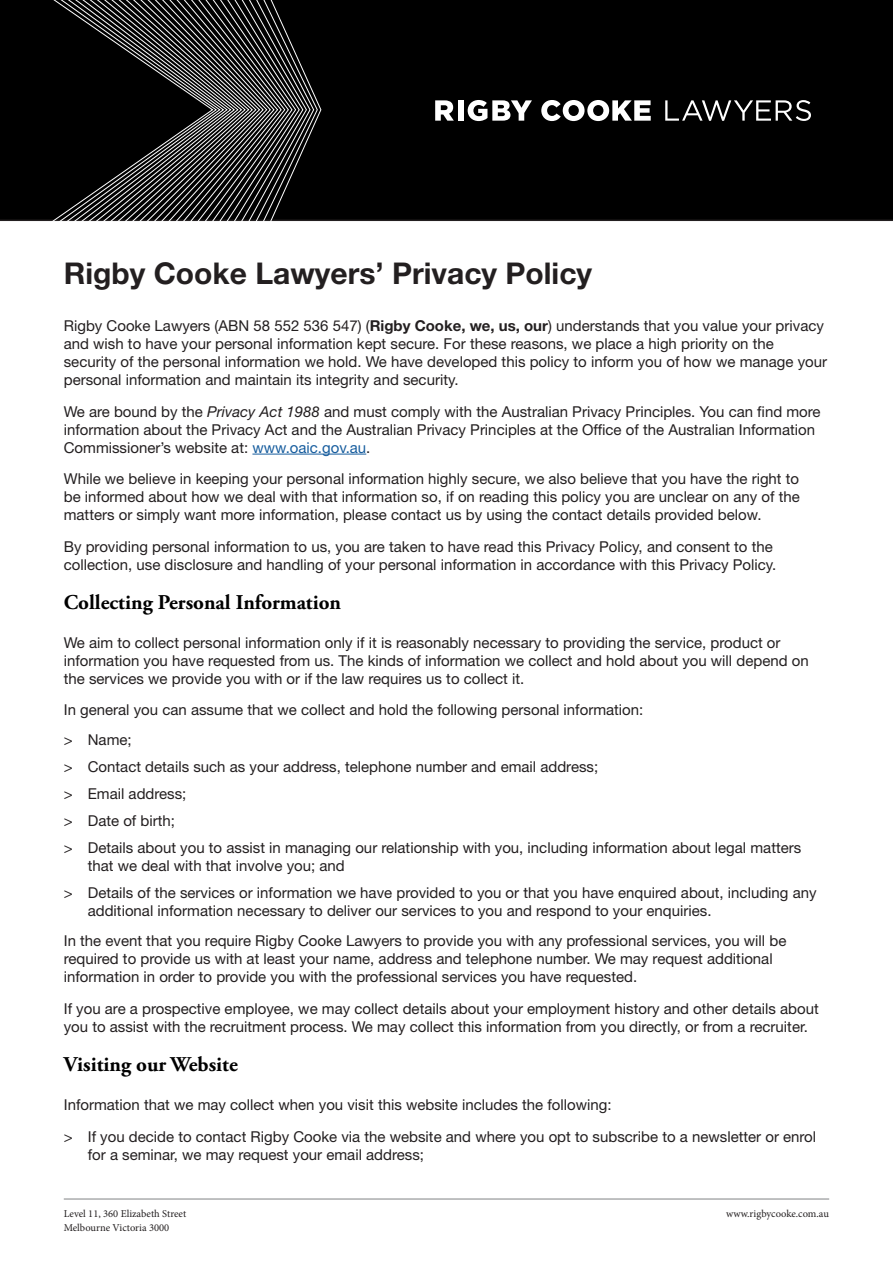
<style>
.page{position:relative;width:893px;height:1263px;background:#fff}
.page>*{position:absolute;margin:0;border:0;box-sizing:border-box;transform-origin:0 0}
.Heading{font:700 30px "Helvetica Neue LT Std";color:#231f20}
.Sub-Heading{font:700 21px "Adobe Garamond Pro";color:#000}
.Body{font:15px/18px "Helvetica Neue LT Std";color:#231f20}
.t1{font:10.5px/13.5px "Minion Pro";color:#231f20}
.s1{font-weight:700}
.s2{font-style:italic}
.s3{color:#175d9e}
</style>
<div class="page">
<div style="left:321px;top:0;width:572px;height:221px;background:#000"></div>
<svg style="left:0;top:0;width:321px;height:221px;background:#212121"></svg>
<hr style="left:64px;top:1199px;width:765px;height:1px;background:#808285">
<svg style="left:435px;top:100px;width:19px;height:21px"></svg>
<div style="left:458px;top:100px;width:5px;height:21px;background:#fff"></div>
<svg style="left:468px;top:100px;width:64px;height:21px"></svg>
<svg style="left:541px;top:100px;width:110px;height:21px"></svg>
<svg style="left:665px;top:100px;width:146px;height:21px;background:#424242"></svg>
<hr style="left:252px;top:454px;width:114px;height:1px;background:#175d9e">
<p class="Heading" style="left:64px;top:255px;width:530px">Rigby Cooke Lawyers’ Privacy Policy</p>
<p class="Body" style="left:64px;top:316px;width:765px">Rigby Cooke Lawyers (ABN 58 552 536 547) (<span class="s1">Rigby Cooke, we, us, our</span>) understands that you value your privacy and wish to have your personal information kept secure. For these reasons, we place a high priority on the security of the personal information we hold. We have developed this policy to inform you of how we manage your personal information and maintain its integrity and security.</p>
<p class="Body" style="left:64px;top:402px;width:758px">We are bound by the <span class="s2">Privacy Act 1988</span> and must comply with the Australian Privacy Principles. You can find more information about the Privacy Act and the Australian Privacy Principles at the Office of the Australian Information<br>Commissioner’s website at: <span class="s3">www.oaic.gov.au</span>.</p>
<p class="Body" style="left:64px;top:469px;width:737px;text-align:justify">While we believe in keeping your personal information highly secure, we also believe that you have the right to be informed about how we deal with that information so, if on reading this policy you are unclear on any of the matters or simply want more information, please contact us by using the contact details provided below.</p>
<p class="Body" style="left:64px;top:537px;width:714px">By providing personal information to us, you are taken to have read this Privacy Policy, and consent to the collection, use disclosure and handling of your personal information in accordance with this Privacy Policy.</p>
<p class="Sub-Heading" style="left:64px;top:590px;width:279px">Collecting Personal Information</p>
<p class="Body" style="left:64px;top:633px;width:746px">We aim to collect personal information only if it is reasonably necessary to providing the service, product or information you have requested from us. The kinds of information we collect and hold about you will depend on the services we provide you with or if the law requires us to collect it.</p>
<p class="Body" style="left:64px;top:701px;width:581px">In general you can assume that we collect and hold the following personal information:</p>
<p class="Body" style="left:64px;top:731px;width:69px">&gt; Name;</p>
<p class="Body" style="left:64px;top:758px;width:536px">&gt; Contact details such as your address, telephone number and email address;</p>
<p class="Body" style="left:64px;top:785px;width:124px">&gt; Email address;</p>
<p class="Body" style="left:64px;top:812px;width:113px">&gt; Date of birth;</p>
<p class="Body" style="left:88px;top:839px;width:715px;text-indent:-24px">&gt; Details about you to assist in managing our relationship with you, including information about legal matters that we deal with that involve you; and</p>
<p class="Body" style="left:88px;top:884px;width:730px;text-indent:-24px">&gt; Details of the services or information we have provided to you or that you have enquired about, including any additional information necessary to deliver our services to you and respond to your enquiries.</p>
<p class="Body" style="left:64px;top:932px;width:724px">In the event that you require Rigby Cooke Lawyers to provide you with any professional services, you will be required to provide us with at least your name, address and telephone number. We may request additional information in order to provide you with the professional services you have requested.</p>
<p class="Body" style="left:64px;top:999px;width:756px">If you are a prospective employee, we may collect details about your employment history and other details about you to assist with the recruitment process. We may collect this information from you directly, or from a recruiter.</p>
<p class="Sub-Heading" style="left:64px;top:1052px;width:176px">Visiting our Website</p>
<p class="Body" style="left:64px;top:1096px;width:549px">Information that we may collect when you visit this website includes the following:</p>
<p class="Body" style="left:88px;top:1127px;width:730px;text-indent:-24px">&gt; If you decide to contact Rigby Cooke via the website and where you opt to subscribe to a newsletter or enrol for a seminar, we may request your email address;</p>
<p class="t1" style="left:64px;top:1207px;width:124px">Level 11, 360 Elizabeth Street<br>Melbourne Victoria 3000</p>
<p class="t1" style="left:726px;top:1207px;width:104px">www.rigbycooke.com.au</p>
</div>
